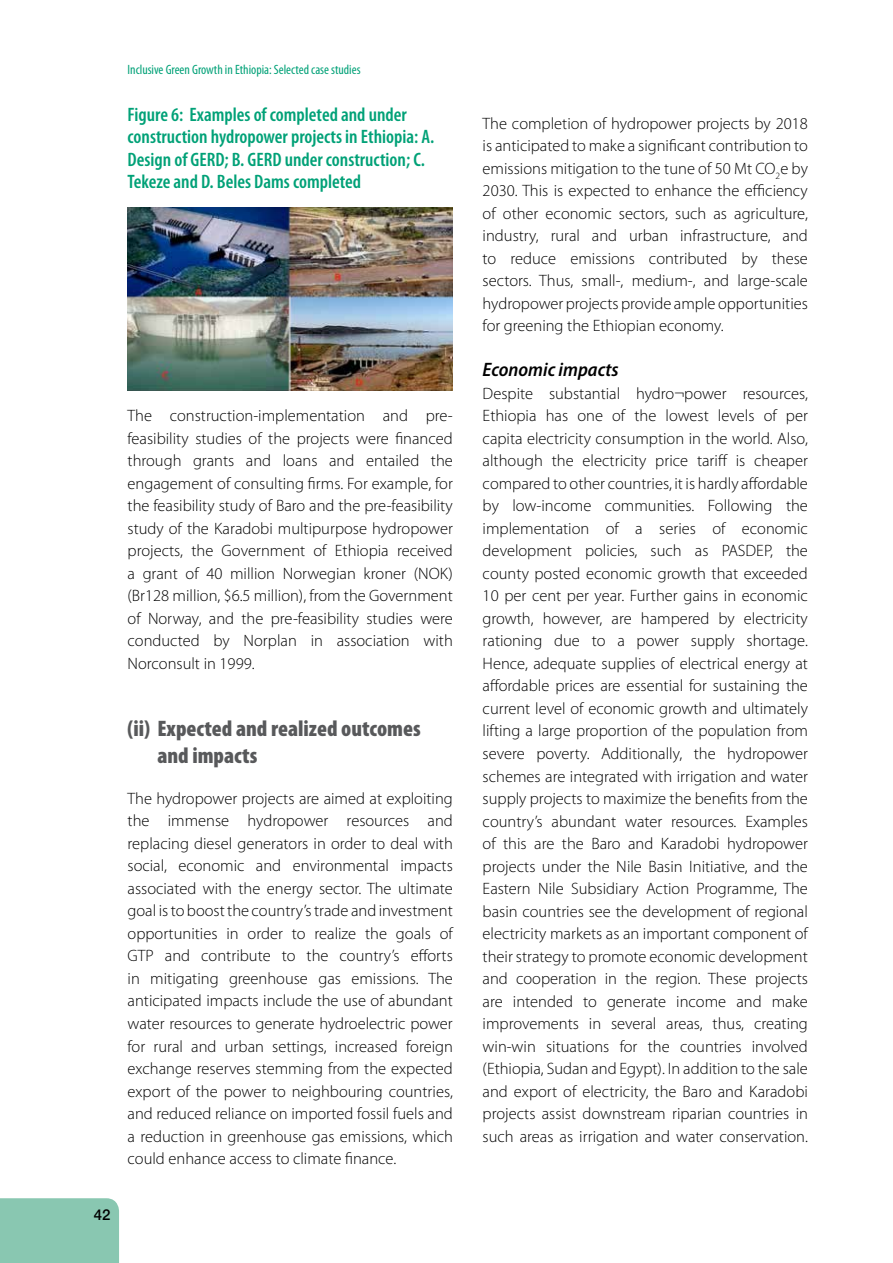
<style>
.page{position:relative;width:893px;height:1263px;background:#fff}
.page>*{position:absolute;margin:0;border:0;box-sizing:border-box;transform-origin:0 0}
.t1{font:900 condensed 22.5px/27px "Myriad Pro";color:#58595b}
.t2{font:600 condensed 19.5px/22.5px "Myriad Pro";color:#00a177}
.t3{font:italic 600 semi-condensed 19.5px "Myriad Pro";color:#000}
.t4{font:300 16.5px/22.5px "Myriad Pro";color:#000;text-align:justify}
.t5{font:500 15px "Helvetica Neue LT Std";color:#000}
.t6{font:condensed 13.5px "Myriad Pro";color:#00a177}
</style>
<div class="page">
<div style="left:0;top:1198px;width:119px;height:65px;background:#89c7b1"></div>
<img style="left:128px;top:207px;width:325px;height:183px">
<p class="t6" style="left:128px;top:61px;width:234px">Inclusive Green Growth in Ethiopia: Selected case studies</p>
<p class="t2" style="left:128px;top:103px;width:308px">Figure 6: Examples of completed and under construction hydropower projects in Ethiopia: A.<br>Design of GERD; B. GERD under construction; C.<br>Tekeze and D. Beles Dams completed</p>
<p class="t4" style="left:128px;top:404px;width:327px">The construction-implementation and pre&shy;feasibility studies of the projects were financed through grants and loans and entailed the engagement of consulting firms. For example, for the feasibility study of Baro and the pre-feasibility study of the Karadobi multipurpose hydropower projects, the Government of Ethiopia received a grant of 40 million Norwegian kroner (NOK) (Br128 million, $6.5 million), from the Government of Norway, and the pre-feasibility studies were conducted by Norplan in association with Norconsult in 1999.</p>
<h1 class="t1" style="left:157px;top:715px;width:265px;text-indent:-30px">(ii) Expected and realized outcomes and impacts</h1>
<p class="t4" style="left:128px;top:787px;width:327px">The hydropower projects are aimed at exploiting the immense hydropower resources and replacing diesel generators in order to deal with social, economic and environmental impacts associated with the energy sector. The ultimate goal is to boost the country’s trade and investment opportunities in order to realize the goals of GTP and contribute to the country’s efforts in mitigating greenhouse gas emissions. The anticipated impacts include the use of abundant water resources to generate hydroelectric power for rural and urban settings, increased foreign exchange reserves stemming from the expected export of the power to neighbouring countries, and reduced reliance on imported fossil fuels and a reduction in greenhouse gas emissions, which could enhance access to climate finance.</p>
<p class="t5" style="left:94px;top:1205px;width:18px">42</p>
<p class="t4" style="left:483px;top:112px;width:327px">The completion of hydropower projects by 2018 is anticipated to make a significant contribution to emissions mitigation to the tune of 50 Mt CO<sub>2</sub>e by 2030. This is expected to enhance the efficiency of other economic sectors, such as agriculture, industry, rural and urban infrastructure, and to reduce emissions contributed by these sectors. Thus, small-, medium-, and large-scale hydropower projects provide ample opportunities for greening the Ethiopian economy.</p>
<p class="t3" style="left:483px;top:358px;width:138px">Economic impacts</p>
<p class="t4" style="left:483px;top:382px;width:327px">Despite substantial hydro¬power resources, Ethiopia has one of the lowest levels of per capita electricity consumption in the world. Also, although the electricity price tariff is cheaper compared to other countries, it is hardly affordable by low-income communities. Following the implementation of a series of economic development policies, such as PASDEP, the county posted economic growth that exceeded 10 per cent per year. Further gains in economic growth, however, are hampered by electricity rationing due to a power supply shortage.<br>Hence, adequate supplies of electrical energy at affordable prices are essential for sustaining the current level of economic growth and ultimately lifting a large proportion of the population from severe poverty. Additionally, the hydropower schemes are integrated with irrigation and water supply projects to maximize the benefits from the country’s abundant water resources. Examples of this are the Baro and Karadobi hydropower projects under the Nile Basin Initiative, and the Eastern Nile Subsidiary Action Programme, The basin countries see the development of regional electricity markets as an important component of their strategy to promote economic development and cooperation in the region. These projects are intended to generate income and make improvements in several areas, thus, creating win-win situations for the countries involved (Ethiopia, Sudan and Egypt). In addition to the sale and export of electricity, the Baro and Karadobi projects assist downstream riparian countries in such areas as irrigation and water conservation.</p>
</div>
